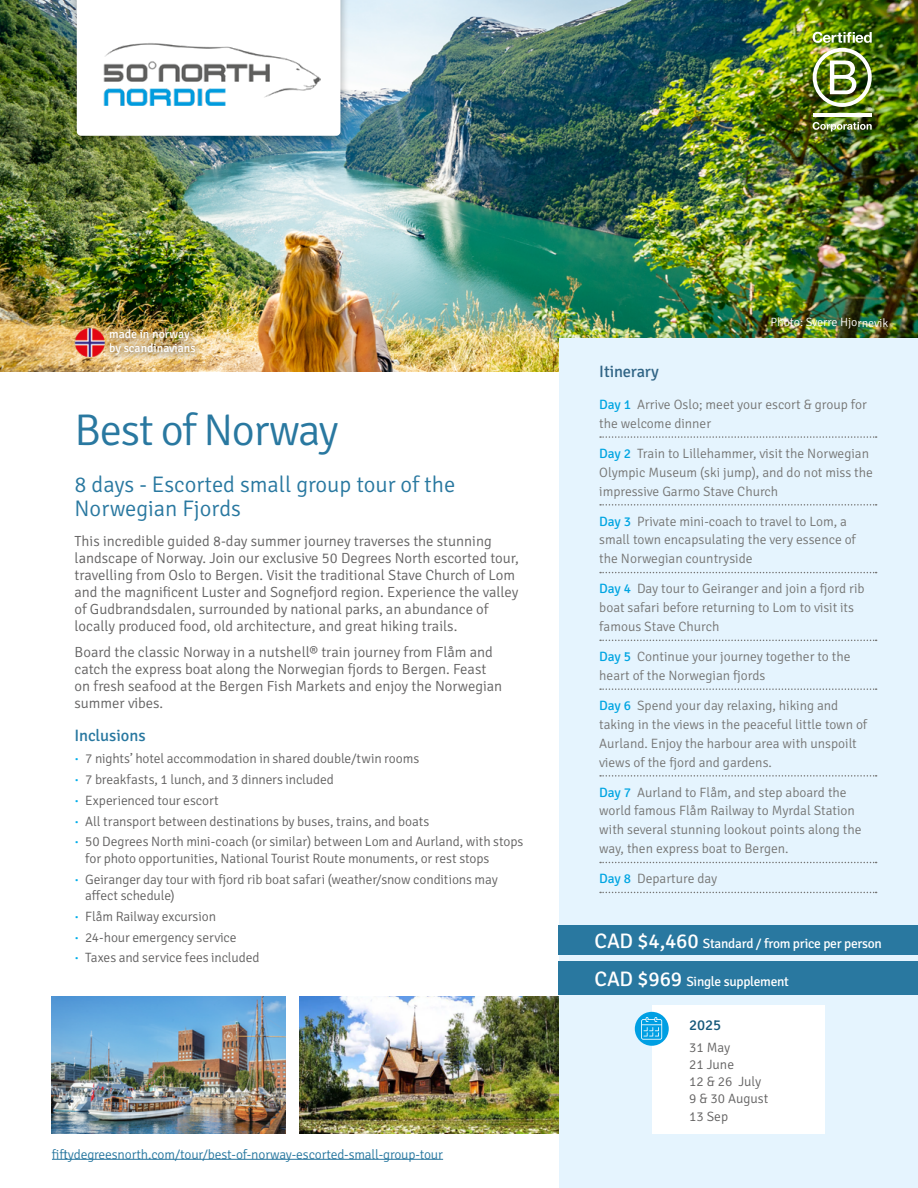
<style>
.page{position:relative;width:918px;height:1188px;background:#fff}
.page>*{position:absolute;margin:0;border:0;box-sizing:border-box;transform-origin:0 0}
.t1{font:300 44.4px "Signika";letter-spacing:-.03em;color:#2978a0}
.t2{font:300 22.5px/24px "Signika";color:#2978a0}
.t3{font:16.5px "Signika";letter-spacing:-.005em;color:#2978a0}
.t4{font:16.5px "Signika";letter-spacing:-.01em;color:#316586}
.t5{font:15px "Signika";color:#15597a}
.t6{font:300 14.7px/17.1px "Signika";color:#646363}
.t7{font:300 13.5px/18.9px "Signika";color:#767675}
.t8{font:300 13.5px/17.2px "Signika";letter-spacing:-.01em;color:#646363}
.t9{font:300 13.5px "Signika";letter-spacing:-.01em;color:#2978a0}
.t10{font:13.5px "Signika";letter-spacing:-.02em;color:#fff}
.t11{font:12px/14.4px "Signika";color:#fff}
.t12{font:300 12px "Signika";letter-spacing:-.01em;color:#fff}
.s1{font-size:10.5px;color:#00aeea}
.s2{font-weight:400;color:#00a5e2}
.s3{font-size:21px}
</style>
<div class="page">
<img style="left:0;top:0;width:918px;height:372px">
<div style="left:102px;top:322px;width:101px;height:41px;background:#000;opacity:.75"></div>
<img style="left:75px;top:328px;width:30px;height:29px">
<img style="left:52px;top:997px;width:234px;height:137px">
<img style="left:300px;top:997px;width:260px;height:137px">
<div style="left:560px;top:339px;width:358px;height:849px;background:#e5f4fe"></div>
<div style="left:653px;top:1006px;width:172px;height:128px;background:#fff"></div>
<div style="left:635px;top:1012px;width:34px;height:34px;background:#009fe3;border-radius:50%"></div>
<svg style="left:641px;top:1017px;width:21px;height:23px"></svg>
<svg style="left:600px;top:436px;width:277px;height:2px"></svg>
<svg style="left:600px;top:504px;width:277px;height:2px"></svg>
<svg style="left:600px;top:572px;width:277px;height:1px"></svg>
<svg style="left:600px;top:640px;width:277px;height:1px"></svg>
<svg style="left:600px;top:688px;width:277px;height:2px"></svg>
<svg style="left:600px;top:775px;width:277px;height:2px"></svg>
<svg style="left:600px;top:862px;width:277px;height:1px"></svg>
<svg style="left:600px;top:892px;width:277px;height:1px"></svg>
<hr style="left:52px;top:1159px;width:391px;height:1px;background:#2978a0">
<div style="left:558px;top:925px;width:360px;height:30px;background:#2978a0"></div>
<div style="left:558px;top:961px;width:360px;height:34px;background:#2978a0"></div>
<div style="left:68px;top:0;width:281px;height:147px;background:#000;opacity:.3"></div>
<svg style="left:77px;top:0;width:263px;height:136px"></svg>
<img style="left:103px;top:42px;width:218px;height:64px">
<hr style="left:813px;top:113px;width:59px;height:4px;background:#fff">
<img style="left:813px;top:32px;width:59px;height:79px">
<svg style="left:813px;top:122px;width:59px;height:10px"></svg>
<p class="t11" style="left:109px;top:326px;width:88px">made in norway by scandinavians</p>
<h1 class="t1" style="left:75px;top:398px;width:266px">Best of Norway</h1>
<h2 class="t2" style="left:75px;top:471px;width:382px">8 days - Escorted small group tour of the<br>Norwegian Fjords</h2>
<p class="t6" style="left:75px;top:531px;width:446px">This incredible guided 8-day summer journey traverses the stunning landscape of Norway. Join our exclusive 50 Degrees North escorted tour, travelling from Oslo to Bergen. Visit the traditional Stave Church of Lom and the magnificent Luster and Sognefjord region. Experience the valley of Gudbrandsdalen, surrounded by national parks, an abundance of locally produced food, old architecture, and great hiking trails.</p>
<p class="t6" style="left:75px;top:642px;width:429px">Board the classic Norway in a nutshell® train journey from Flåm and catch the express boat along the Norwegian fjords to Bergen. Feast on fresh seafood at the Bergen Fish Markets and enjoy the Norwegian summer vibes.</p>
<p class="t3" style="left:75px;top:724px;width:73px">Inclusions</p>
<p class="t8" style="left:75px;top:749px;width:346px"><span class="s1">•</span> 7 nights’ hotel accommodation in shared double/twin rooms</p>
<p class="t8" style="left:75px;top:770px;width:261px"><span class="s1">•</span> 7 breakfasts, 1 lunch, and 3 dinners included</p>
<p class="t8" style="left:75px;top:791px;width:146px"><span class="s1">•</span> Experienced tour escort</p>
<p class="t8" style="left:75px;top:812px;width:356px"><span class="s1">•</span> All transport between destinations by buses, trains, and boats</p>
<p class="t8" style="left:85px;top:833px;width:440px;line-height:16.5px;text-indent:-11px"><span class="s1">•</span> 50 Degrees North mini-coach (or similar) between Lom and Aurland, with stops for photo opportunities, National Tourist Route monuments, or rest stops</p>
<p class="t8" style="left:85px;top:870px;width:414px;line-height:16.5px;text-indent:-11px"><span class="s1">•</span> Geiranger day tour with fjord rib boat safari (weather/snow conditions may affect schedule)</p>
<p class="t8" style="left:75px;top:907px;width:143px"><span class="s1">•</span> Flåm Railway excursion</p>
<p class="t8" style="left:75px;top:928px;width:164px"><span class="s1">•</span> 24-hour emergency service</p>
<p class="t8" style="left:75px;top:948px;width:186px"><span class="s1">•</span> Taxes and service fees included</p>
<p class="t9" style="left:52px;top:1144px;width:393px">fiftydegreesnorth.com/tour/best-of-norway-escorted-small-group-tour</p>
<p class="t12" style="left:771px;top:314px;width:119px">Photo: Sverre Hjornevik</p>
<p class="t4" style="left:599px;top:360px;width:61px">Itinerary</p>
<p class="t7" style="left:599px;top:394px;width:269px"><span class="s2">Day 1</span> Arrive Oslo; meet your escort &amp; group for the welcome dinner</p>
<p class="t7" style="left:599px;top:443px;width:275px"><span class="s2">Day 2</span> Train to Lillehammer, visit the Norwegian<br>Olympic Museum (ski jump), and do not miss the impressive Garmo Stave Church</p>
<p class="t7" style="left:599px;top:511px;width:258px"><span class="s2">Day 3</span> Private mini-coach to travel to Lom, a small town encapsulating the very essence of the Norwegian countryside</p>
<p class="t7" style="left:599px;top:578px;width:267px"><span class="s2">Day 4</span> Day tour to Geiranger and join a fjord rib boat safari before returning to Lom to visit its famous Stave Church</p>
<p class="t7" style="left:599px;top:646px;width:253px"><span class="s2">Day 5</span> Continue your journey together to the heart of the Norwegian fjords</p>
<p class="t7" style="left:599px;top:695px;width:269px"><span class="s2">Day 6</span> Spend your day relaxing, hiking and taking in the views in the peaceful little town of Aurland. Enjoy the harbour area with unspoilt views of the fjord and gardens.</p>
<p class="t7" style="left:599px;top:782px;width:264px"><span class="s2">Day 7</span> Aurland to Flåm, and step aboard the world famous Flåm Railway to Myrdal Station with several stunning lookout points along the way, then express boat to Bergen.</p>
<p class="t7" style="left:599px;top:868px;width:119px"><span class="s2">Day 8</span> Departure day</p>
<p class="t10" style="left:595px;top:934px;width:289px"><span class="s3">CAD $4,460</span> Standard / from price per person</p>
<p class="t10" style="left:595px;top:971px;width:196px"><span class="s3">CAD $969</span> Single supplement</p>
<p class="t5" style="left:689px;top:1014px;width:33px">2025</p>
<p class="t8" style="left:689px;top:1038px;width:81px">31 May<br>21 June<br>12 &amp; 26 July<br>9 &amp; 30 August<br>13 Sep</p>
</div>
